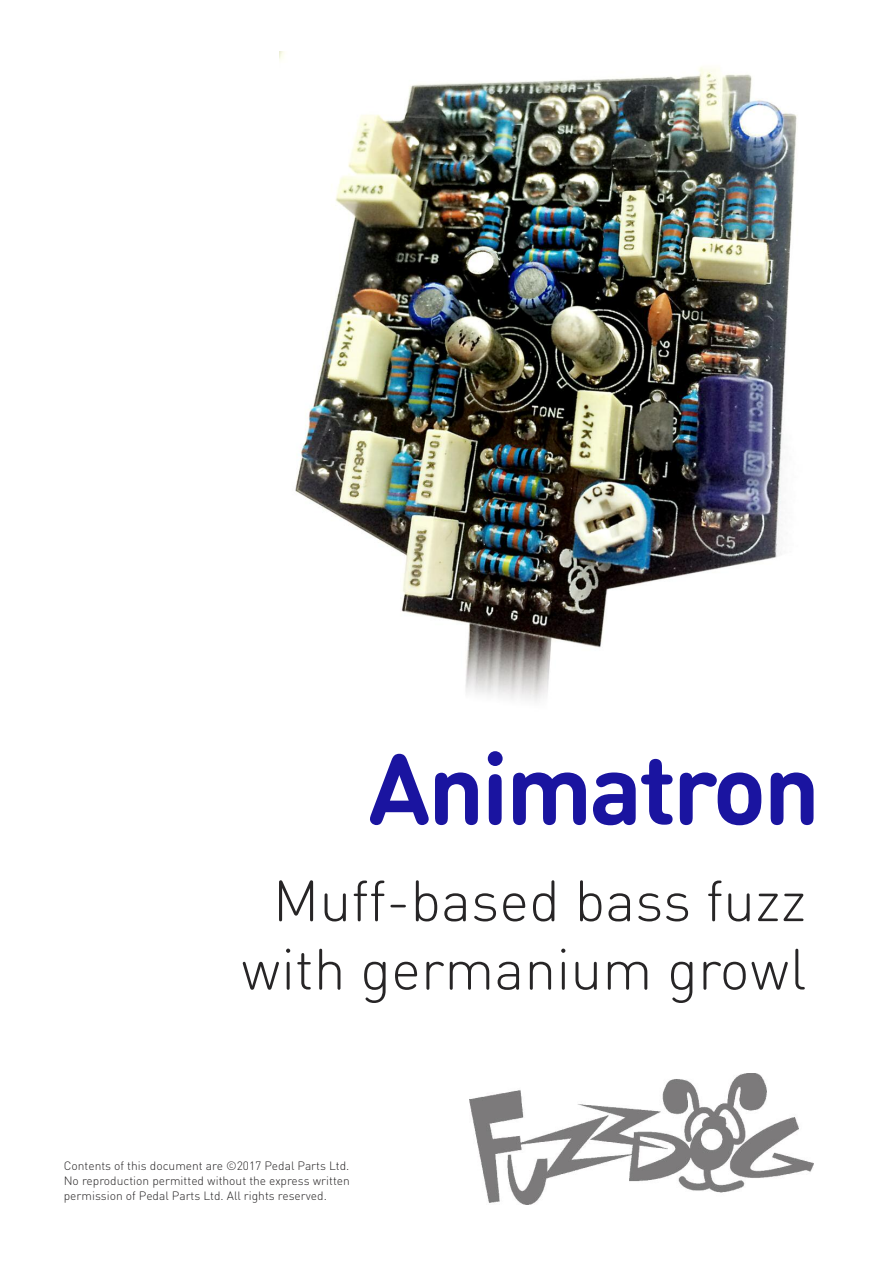
<style>
.page{position:relative;width:893px;height:1263px;background:#fff}
.page>*{position:absolute;margin:0;border:0;box-sizing:border-box;transform-origin:0 0}
.t1{font:700 99px "DIN Round Pro";letter-spacing:-.03em;color:#1a14a0}
.t2{font:300 57px/68.4px "DIN Round Pro";color:#272526;text-align:center}
.t3{font:300 12px/15px "DIN Round Pro";color:#272526;text-align:justify}
</style>
<div class="page">
<img style="left:469px;top:1073px;width:345px;height:132px">
<img style="left:279px;top:51px;width:518px;height:650px">
<h1 class="t1" style="left:368px;top:733px;width:454px">Animatron</h1>
<h2 class="t2" style="left:241px;top:867px;width:567px">Muff-based bass fuzz with germanium growl</h2>
<p class="t3" style="left:64px;top:1158px;width:288px">Contents of this document are ©2017 Pedal Parts Ltd.<br>No reproduction permitted without the express written permission of Pedal Parts Ltd. All rights reserved.</p>
</div>
